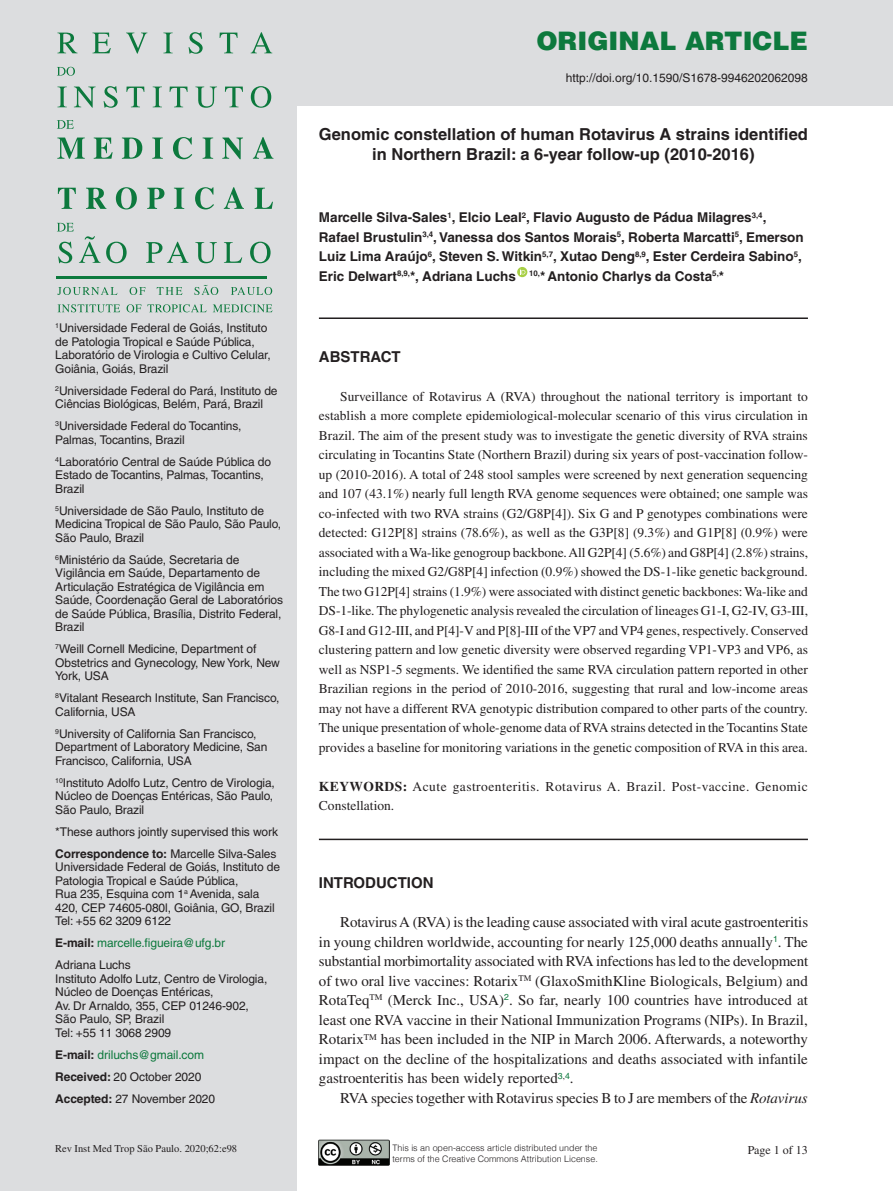
<style>
.page{position:relative;width:893px;height:1191px;background:#fff}
.page>*{position:absolute;margin:0;border:0;box-sizing:border-box;transform-origin:0 0}
.t1{font:900 25.5px "Helvetica";color:#0d793d}
.t2{font:700 16.5px/19.8px "Helvetica";color:#231f20;text-align:center}
.t3{font:15px/19.5px "Times";letter-spacing:-.005em;color:#231f20;text-align:justify}
.t4{font:700 15px "Helvetica";color:#231f20}
.t5{font:13.5px/19.5px "Times";color:#231f20;text-align:justify}
.t6{font:700 13.5px/19.5px "Helvetica";color:#231f20}
.t7{font:13.5px/19.5px "Times";letter-spacing:.035em;color:#231f20}
.t8{font:12px/13.5px "Helvetica";letter-spacing:-.01em;color:#231f20}
.t9{font:12px/22px "Helvetica";letter-spacing:-.01em;color:#0d793d}
.t10{font:12px "Times";color:#231f20}
.t11{font:10.5px "Times";color:#231f20}
.t12{font:300 8.85px/10.6px "Helvetica";color:#231f20}
.s1{font-weight:700}
.s2{font-weight:700;color:#231f20}
.s3{color:#231f20}
.s4{color:#0d793d}
.s5{font-style:italic}
</style>
<div class="page">
<div style="left:0;top:0;width:297px;height:1191px;background:#dcdddf"></div>
<div style="left:22px;top:0;width:871px;height:106px;background:#dcdddf"></div>
<svg style="left:57px;top:33px;width:21px;height:20px"></svg>
<svg style="left:92px;top:33px;width:19px;height:20px"></svg>
<svg style="left:126px;top:33px;width:21px;height:21px"></svg>
<svg style="left:163px;top:33px;width:10px;height:20px"></svg>
<svg style="left:189px;top:32px;width:14px;height:22px"></svg>
<svg style="left:220px;top:33px;width:18px;height:20px"></svg>
<svg style="left:251px;top:32px;width:21px;height:21px"></svg>
<svg style="left:57px;top:87px;width:10px;height:20px"></svg>
<svg style="left:74px;top:87px;width:22px;height:21px"></svg>
<svg style="left:104px;top:86px;width:14px;height:22px"></svg>
<svg style="left:126px;top:87px;width:18px;height:20px"></svg>
<svg style="left:153px;top:87px;width:9px;height:20px"></svg>
<svg style="left:170px;top:87px;width:18px;height:20px"></svg>
<svg style="left:195px;top:87px;width:22px;height:21px"></svg>
<svg style="left:225px;top:87px;width:18px;height:20px"></svg>
<svg style="left:251px;top:86px;width:20px;height:22px"></svg>
<svg style="left:57px;top:137px;width:28px;height:22px"></svg>
<svg style="left:94px;top:137px;width:19px;height:22px"></svg>
<svg style="left:122px;top:137px;width:20px;height:22px"></svg>
<svg style="left:152px;top:137px;width:11px;height:22px"></svg>
<svg style="left:173px;top:137px;width:19px;height:22px"></svg>
<svg style="left:203px;top:137px;width:10px;height:22px"></svg>
<svg style="left:222px;top:137px;width:21px;height:22px"></svg>
<svg style="left:253px;top:137px;width:20px;height:22px"></svg>
<svg style="left:58px;top:188px;width:18px;height:21px"></svg>
<svg style="left:86px;top:188px;width:20px;height:21px"></svg>
<svg style="left:116px;top:187px;width:21px;height:22px"></svg>
<svg style="left:147px;top:188px;width:17px;height:21px"></svg>
<svg style="left:174px;top:188px;width:10px;height:21px"></svg>
<svg style="left:195px;top:187px;width:19px;height:22px"></svg>
<svg style="left:224px;top:187px;width:20px;height:22px"></svg>
<svg style="left:255px;top:188px;width:18px;height:21px"></svg>
<svg style="left:146px;top:242px;width:43px;height:21px"></svg>
<svg style="left:195px;top:242px;width:22px;height:21px"></svg>
<svg style="left:224px;top:242px;width:18px;height:21px"></svg>
<svg style="left:250px;top:242px;width:21px;height:21px"></svg>
<svg style="left:57px;top:223px;width:70px;height:40px"></svg>
<svg style="left:57px;top:120px;width:17px;height:9px"></svg>
<svg style="left:57px;top:67px;width:18px;height:9px"></svg>
<svg style="left:57px;top:287px;width:60px;height:8px"></svg>
<svg style="left:130px;top:287px;width:15px;height:8px"></svg>
<svg style="left:157px;top:287px;width:25px;height:8px"></svg>
<svg style="left:194px;top:285px;width:24px;height:10px"></svg>
<svg style="left:231px;top:287px;width:41px;height:8px"></svg>
<svg style="left:58px;top:304px;width:62px;height:8px"></svg>
<svg style="left:127px;top:304px;width:14px;height:8px"></svg>
<svg style="left:147px;top:304px;width:60px;height:8px"></svg>
<svg style="left:213px;top:304px;width:59px;height:8px"></svg>
<hr style="left:56px;top:276px;width:210px;height:2px;background:#0c793d">
<img style="left:319px;top:1139px;width:70px;height:26px">
<hr style="left:319px;top:317px;width:489px;height:2px;background:#231f20">
<hr style="left:319px;top:838px;width:489px;height:2px;background:#231f20">
<svg style="left:517px;top:267px;width:10px;height:10px"></svg>
<svg style="left:520px;top:269px;width:5px;height:5px"></svg>
<h1 class="t1" style="left:536px;top:24px;width:273px">ORIGINAL ARTICLE</h1>
<p class="t8" style="left:566px;top:71px;width:244px">http://doi.org/10.1590/S1678-9946202062098</p>
<p class="t2" style="left:319px;top:124px;width:491px">Genomic constellation of human Rotavirus A strains identified in Northern Brazil: a 6-year follow-up (2010-2016)</p>
<p class="t8" style="left:55px;top:321px;width:217px"><sup>1</sup>Universidade Federal de Goiás, Instituto de Patologia Tropical e Saúde Pública, Laboratório de Virologia e Cultivo Celular, Goiânia, Goiás, Brazil</p>
<p class="t8" style="left:55px;top:384px;width:224px"><sup>2</sup>Universidade Federal do Pará, Instituto de<br>Ciências Biológicas, Belém, Pará, Brazil</p>
<p class="t8" style="left:55px;top:419px;width:188px"><sup>3</sup>Universidade Federal do Tocantins,<br>Palmas, Tocantins, Brazil</p>
<p class="t8" style="left:55px;top:455px;width:217px"><sup>4</sup>Laboratório Central de Saúde Pública do<br>Estado de Tocantins, Palmas, Tocantins,<br>Brazil</p>
<p class="t8" style="left:55px;top:504px;width:227px"><sup>5</sup>Universidade de São Paulo, Instituto de<br>Medicina Tropical de São Paulo, São Paulo,<br>São Paulo, Brazil</p>
<p class="t8" style="left:55px;top:553px;width:229px"><sup>6</sup>Ministério da Saúde, Secretaria de Vigilância em Saúde, Departamento de Articulação Estratégica de Vigilância em Saúde, Coordenação Geral de Laboratórios de Saúde Pública, Brasília, Distrito Federal, Brazil</p>
<p class="t8" style="left:55px;top:642px;width:226px"><sup>7</sup>Weill Cornell Medicine, Department of<br>Obstetrics and Gynecology, New York, New<br>York, USA</p>
<p class="t8" style="left:55px;top:691px;width:226px"><sup>8</sup>Vitalant Research Institute, San Francisco,<br>California, USA</p>
<p class="t8" style="left:55px;top:727px;width:214px"><sup>9</sup>University of California San Francisco,<br>Department of Laboratory Medicine, San<br>Francisco, California, USA</p>
<p class="t8" style="left:55px;top:776px;width:221px"><sup>10</sup>Instituto Adolfo Lutz, Centro de Virologia,<br>Núcleo de Doenças Entéricas, São Paulo,<br>São Paulo, Brazil</p>
<p class="t8" style="left:55px;top:820px;width:224px;line-height:22px">*These authors jointly supervised this work<br><span class="s1">Correspondence to:</span> Marcelle Silva-Sales</p>
<p class="t8" style="left:55px;top:860px;width:226px">Universidade Federal de Goiás, Instituto de Patologia Tropical e Saúde Pública,<br>Rua 235, Esquina com 1<sup>a</sup> Avenida, sala 420, CEP 74605-080l, Goiânia, GO, Brazil Tel: +55 62 3209 6122</p>
<p class="t9" style="left:55px;top:932px;width:171px"><span class="s2">E-mail:</span> marcelle.figueira@ufg.br<br><span class="s3">Adriana Luchs</span></p>
<p class="t8" style="left:55px;top:972px;width:214px">Instituto Adolfo Lutz, Centro de Virologia,<br>Núcleo de Doenças Entéricas,<br>Av. Dr Arnaldo, 355, CEP 01246-902,<br>São Paulo, SP, Brazil<br>Tel: +55 11 3068 2909</p>
<p class="t8" style="left:55px;top:1043px;width:161px;line-height:22px"><span class="s1">E-mail:</span> <span class="s4">driluchs@gmail.com<br></span><span class="s1">Received:</span> 20 October 2020<br><span class="s1">Accepted:</span> 27 November 2020</p>
<p class="t6" style="left:319px;top:207px;width:486px">Marcelle Silva-Sales<sup>1</sup>, Elcio Leal<sup>2</sup>, Flavio Augusto de Pádua Milagres<sup>3,4</sup>, Rafael Brustulin<sup>3,4</sup>, Vanessa dos Santos Morais<sup>5</sup>, Roberta Marcatti<sup>5</sup>, Emerson Luiz Lima Araújo<sup>6</sup>, Steven S. Witkin<sup>5,7</sup>, Xutao Deng<sup>8,9</sup>, Ester Cerdeira Sabino<sup>5</sup>, Eric Delwart<sup>8,9,</sup>*, Adriana Luchs <sup>10,</sup>* Antonio Charlys da Costa<sup>5,</sup>*</p>
<p class="t4" style="left:319px;top:347px;width:83px">ABSTRACT</p>
<p class="t5" style="left:319px;top:386px;width:491px;text-indent:21px">Surveillance of Rotavirus A (RVA) throughout the national territory is important to establish a more complete epidemiological-molecular scenario of this virus circulation in Brazil. The aim of the present study was to investigate the genetic diversity of RVA strains circulating in Tocantins State (Northern Brazil) during six years of post-vaccination follow&shy;up (2010-2016). A total of 248 stool samples were screened by next generation sequencing and 107 (43.1%) nearly full length RVA genome sequences were obtained; one sample was co-infected with two RVA strains (G2/G8P[4]). Six G and P genotypes combinations were detected: G12P[8] strains (78.6%), as well as the G3P[8] (9.3%) and G1P[8] (0.9%) were associated with a Wa-like genogroup backbone. All G2P[4] (5.6%) and G8P[4] (2.8%) strains, including the mixed G2/G8P[4] infection (0.9%) showed the DS-1-like genetic background.<br>The two G12P[4] strains (1.9%) were associated with distinct genetic backbones: Wa-like and DS-1-like. The phylogenetic analysis revealed the circulation of lineages G1-I, G2-IV, G3-III, G8-I and G12-III, and P[4]-V and P[8]-III of the VP7 and VP4 genes, respectively. Conserved clustering pattern and low genetic diversity were observed regarding VP1-VP3 and VP6, as well as NSP1-5 segments. We identified the same RVA circulation pattern reported in other Brazilian regions in the period of 2010-2016, suggesting that rural and low-income areas may not have a different RVA genotypic distribution compared to other parts of the country.<br>The unique presentation of whole-genome data of RVA strains detected in the Tocantins State provides a baseline for monitoring variations in the genetic composition of RVA in this area.</p>
<p class="t7" style="left:319px;top:776px;width:490px"><span class="s1">KEYWORDS:</span> Acute gastroenteritis. Rotavirus A. Brazil. Post-vaccine. Genomic<br>Constellation.</p>
<p class="t4" style="left:319px;top:874px;width:116px">INTRODUCTION</p>
<p class="t3" style="left:319px;top:912px;width:491px;text-indent:21px">Rotavirus A (RVA) is the leading cause associated with viral acute gastroenteritis in young children worldwide, accounting for nearly 125,000 deaths annually<sup>1</sup>. The substantial morbimortality associated with RVA infections has led to the development of two oral live vaccines: Rotarix<sup>TM</sup> (GlaxoSmithKline Biologicals, Belgium) and RotaTeq<sup>TM</sup> (Merck Inc., USA)<sup>2</sup>. So far, nearly 100 countries have introduced at least one RVA vaccine in their National Immunization Programs (NIPs). In Brazil, Rotarix<sup>TM</sup> has been included in the NIP in March 2006. Afterwards, a noteworthy impact on the decline of the hospitalizations and deaths associated with infantile gastroenteritis has been widely reported<sup>3</sup><sup>,</sup><sup>4</sup>.</p>
<p class="t3" style="left:340px;top:1088px;width:469px">RVA species together with Rotavirus species B to J are members of the <span class="s5">Rotavirus</span></p>
<p class="t12" style="left:392px;top:1142px;width:207px">This is an open-access article distributed under the terms of the Creative Commons Attribution License.</p>
<p class="t11" style="left:55px;top:1143px;width:183px">Rev Inst Med Trop São Paulo. 2020;62:e98</p>
<p class="t10" style="left:748px;top:1142px;width:62px">Page 1 of 13</p>
</div>
